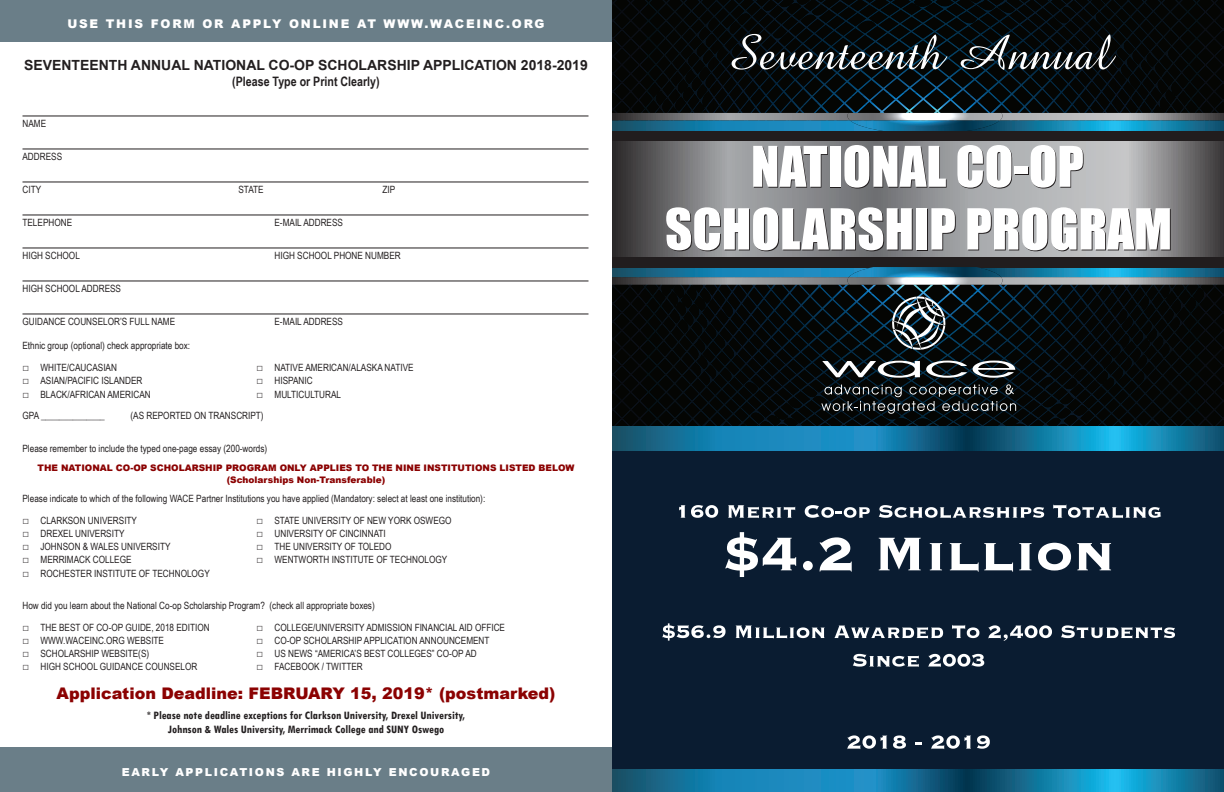
<style>
.page{position:relative;width:1224px;height:792px;background:#fff}
.page>*{position:absolute;margin:0;border:0;box-sizing:border-box;transform-origin:0 0}
.t1{font:900 16px "Arial";color:#8b0202}
.t2{font:700 14px "Arial";color:#231f20}
.t3{font:700 13px "Arial Narrow";color:#231f20}
.t4{font:700 condensed 12px/14px "Tw Cen";color:#231f20;text-align:center}
.t5{font:900 12px "Arial";letter-spacing:.15em;color:#fff}
.t6{font:900 11px "Arial";letter-spacing:.15em;color:#fff}
.t7{font:10px "Arial Narrow";color:#231f20}
.t8{font:900 9px/12px "Arial";color:#8b0202;text-align:center}
.s1{font-family:"Arial";font-size:11px}
</style>
<div class="page">
<div style="left:0;top:747px;width:621px;height:45px;background:#6a7e88"></div>
<div style="left:0;top:0;width:621px;height:42px;background:#6a7e88"></div>
<svg style="left:612px;top:285px;width:612px;height:141px;background:#040708"></svg>
<img style="left:746px;top:379px;width:337px;height:24px">
<img style="left:642px;top:285px;width:546px;height:63px">
<img style="left:695px;top:347px;width:443px;height:32px">
<img style="left:773px;top:378px;width:304px;height:31px">
<img style="left:775px;top:285px;width:276px;height:21px">
<svg style="left:612px;top:113px;width:612px;height:172px;background:#83888b"></svg>
<svg style="left:612px;top:121px;width:612px;height:156px;background:#177ca5"></svg>
<div style="left:612px;top:131px;width:612px;height:136px;background:#211d1e"></div>
<svg style="left:613px;top:141px;width:611px;height:116px;background:#8a8b8d"></svg>
<svg style="left:613px;top:149px;width:611px;height:100px;background:#818183"></svg>
<img style="left:847px;top:113px;width:155px;height:8px">
<img style="left:850px;top:121px;width:150px;height:10px">
<img style="left:850px;top:285px;width:11px;height:13px">
<img style="left:861px;top:285px;width:139px;height:13px">
<img style="left:847px;top:277px;width:155px;height:8px">
<img style="left:849px;top:267px;width:152px;height:10px">
<svg style="left:612px;top:426px;width:612px;height:366px;background:#1578a1"></svg>
<div style="left:612px;top:452px;width:612px;height:317px;background:#0a1c31"></div>
<svg style="left:830px;top:147px;width:11px;height:41px"></svg>
<div style="left:1015px;top:167px;width:14px;height:7px;background:#211d1e"></div>
<div style="left:917px;top:209px;width:11px;height:41px;background:#211d1e"></div>
<svg style="left:753px;top:146px;width:75px;height:42px;background:#d7d7d7"></svg>
<div style="left:830px;top:146px;width:10px;height:41px;background:#fff"></div>
<svg style="left:844px;top:145px;width:103px;height:44px;background:#d0d0d1"></svg>
<svg style="left:957px;top:145px;width:55px;height:44px;background:#dcdcdd"></svg>
<div style="left:1014px;top:166px;width:14px;height:8px;background:#fff"></div>
<svg style="left:1031px;top:145px;width:53px;height:44px;background:#dfdfe0"></svg>
<svg style="left:666px;top:207px;width:247px;height:44px;background:#d1d1d2"></svg>
<div style="left:916px;top:208px;width:11px;height:42px;background:#fff"></div>
<svg style="left:931px;top:208px;width:25px;height:42px"></svg>
<svg style="left:967px;top:207px;width:204px;height:44px;background:#dfdfdf"></svg>
<svg style="left:612px;top:0;width:612px;height:113px;background:#0e1517"></svg>
<svg style="left:679px;top:505px;width:6px;height:13px"></svg>
<svg style="left:691px;top:505px;width:27px;height:13px"></svg>
<svg style="left:728px;top:505px;width:67px;height:13px"></svg>
<svg style="left:805px;top:505px;width:65px;height:13px"></svg>
<svg style="left:879px;top:505px;width:165px;height:13px"></svg>
<svg style="left:1053px;top:505px;width:108px;height:13px"></svg>
<svg style="left:725px;top:532px;width:71px;height:45px"></svg>
<svg style="left:803px;top:561px;width:10px;height:10px"></svg>
<svg style="left:820px;top:537px;width:32px;height:35px"></svg>
<svg style="left:879px;top:538px;width:42px;height:32px"></svg>
<svg style="left:930px;top:543px;width:12px;height:27px"></svg>
<svg style="left:950px;top:543px;width:63px;height:29px"></svg>
<svg style="left:1019px;top:543px;width:13px;height:27px"></svg>
<svg style="left:1038px;top:543px;width:33px;height:28px"></svg>
<svg style="left:1077px;top:543px;width:34px;height:27px"></svg>
<svg style="left:662px;top:623px;width:64px;height:18px"></svg>
<svg style="left:736px;top:626px;width:89px;height:13px"></svg>
<svg style="left:834px;top:626px;width:109px;height:12px"></svg>
<svg style="left:952px;top:625px;width:27px;height:13px"></svg>
<svg style="left:988px;top:625px;width:64px;height:16px"></svg>
<svg style="left:1061px;top:625px;width:114px;height:13px"></svg>
<svg style="left:853px;top:654px;width:66px;height:13px"></svg>
<svg style="left:929px;top:654px;width:55px;height:13px"></svg>
<svg style="left:847px;top:735px;width:40px;height:14px"></svg>
<svg style="left:893px;top:735px;width:13px;height:14px"></svg>
<svg style="left:916px;top:742px;width:6px;height:3px"></svg>
<svg style="left:931px;top:735px;width:40px;height:14px"></svg>
<svg style="left:977px;top:735px;width:13px;height:14px"></svg>
<svg style="left:892px;top:296px;width:54px;height:54px"></svg>
<svg style="left:822px;top:361px;width:98px;height:17px"></svg>
<svg style="left:926px;top:361px;width:41px;height:17px"></svg>
<svg style="left:973px;top:361px;width:42px;height:17px"></svg>
<svg style="left:821px;top:384px;width:195px;height:30px;background:#272d30"></svg>
<hr style="left:22px;top:115px;width:566px;height:1px;background:#231f20">
<hr style="left:22px;top:148px;width:566px;height:1px;background:#231f20">
<hr style="left:22px;top:181px;width:566px;height:1px;background:#231f20">
<hr style="left:22px;top:214px;width:566px;height:1px;background:#231f20">
<hr style="left:22px;top:247px;width:566px;height:1px;background:#231f20">
<hr style="left:22px;top:280px;width:566px;height:1px;background:#231f20">
<hr style="left:22px;top:313px;width:566px;height:1px;background:#231f20">
<p class="t5" style="left:67px;top:15px;width:479px">USE THIS FORM OR APPLY ONLINE AT WWW.WACEINC.ORG</p>
<h2 class="t2" style="left:24px;top:56px;width:565px">SEVENTEENTH ANNUAL NATIONAL CO-OP SCHOLARSHIP APPLICATION 2018-2019</h2>
<h3 class="t3" style="left:232px;top:71px;width:149px">(Please Type or Print Clearly)</h3>
<p class="t7" style="left:22px;top:116px;width:25px">NAME</p>
<p class="t7" style="left:22px;top:149px;width:41px">ADDRESS</p>
<p class="t7" style="left:22px;top:182px;width:20px">CITY</p>
<p class="t7" style="left:239px;top:182px;width:27px">STATE</p>
<p class="t7" style="left:383px;top:182px;width:14px">ZIP</p>
<p class="t7" style="left:22px;top:215px;width:51px">TELEPHONE</p>
<p class="t7" style="left:274px;top:215px;width:70px">E-MAIL ADDRESS</p>
<p class="t7" style="left:22px;top:248px;width:59px">HIGH SCHOOL</p>
<p class="t7" style="left:275px;top:248px;width:128px">HIGH SCHOOL PHONE NUMBER</p>
<p class="t7" style="left:22px;top:281px;width:100px">HIGH SCHOOL ADDRESS</p>
<p class="t7" style="left:22px;top:314px;width:154px">GUIDANCE COUNSELOR’S FULL NAME</p>
<p class="t7" style="left:274px;top:314px;width:70px">E-MAIL ADDRESS</p>
<p class="t7" style="left:22px;top:338px;width:169px">Ethnic group (optional) check appropriate box:</p>
<p class="t7" style="left:22px;top:360px;width:96px"><span class="s1">□</span> WHITE/CAUCASIAN</p>
<p class="t7" style="left:256px;top:360px;width:159px"><span class="s1">□</span> NATIVE AMERICAN/ALASKA NATIVE</p>
<p class="t7" style="left:22px;top:373px;width:121px"><span class="s1">□</span> ASIAN/PACIFIC ISLANDER</p>
<p class="t7" style="left:256px;top:373px;width:58px"><span class="s1">□</span> HISPANIC</p>
<p class="t7" style="left:22px;top:387px;width:130px"><span class="s1">□</span> BLACK/AFRICAN AMERICAN</p>
<p class="t7" style="left:256px;top:387px;width:86px"><span class="s1">□</span> MULTICULTURAL</p>
<p class="t7" style="left:23px;top:408px;width:84px">GPA ______________</p>
<p class="t7" style="left:131px;top:408px;width:135px">(AS REPORTED ON TRANSCRIPT)</p>
<p class="t7" style="left:23px;top:441px;width:246px">Please remember to include the typed one-page essay (200-words)</p>
<p class="t8" style="left:38px;top:461px;width:538px">THE NATIONAL CO-OP SCHOLARSHIP PROGRAM ONLY APPLIES TO THE NINE INSTITUTIONS LISTED BELOW (Scholarships Non-Transferable)</p>
<p class="t7" style="left:22px;top:491px;width:464px">Please indicate to which of the following WACE Partner Institutions you have applied (Mandatory: select at least one institution):</p>
<p class="t7" style="left:22px;top:513px;width:116px"><span class="s1">□</span> CLARKSON UNIVERSITY</p>
<p class="t7" style="left:256px;top:513px;width:197px"><span class="s1">□</span> STATE UNIVERSITY OF NEW YORK OSWEGO</p>
<p class="t7" style="left:22px;top:526px;width:103px"><span class="s1">□</span> DREXEL UNIVERSITY</p>
<p class="t7" style="left:256px;top:526px;width:131px"><span class="s1">□</span> UNIVERSITY OF CINCINNATI</p>
<p class="t7" style="left:22px;top:539px;width:150px"><span class="s1">□</span> JOHNSON &amp; WALES UNIVERSITY</p>
<p class="t7" style="left:256px;top:539px;width:137px"><span class="s1">□</span> THE UNIVERSITY OF TOLEDO</p>
<p class="t7" style="left:22px;top:552px;width:111px"><span class="s1">□</span> MERRIMACK COLLEGE</p>
<p class="t7" style="left:256px;top:552px;width:192px"><span class="s1">□</span> WENTWORTH INSTITUTE OF TECHNOLOGY</p>
<p class="t7" style="left:22px;top:566px;width:189px"><span class="s1">□</span> ROCHESTER INSTITUTE OF TECHNOLOGY</p>
<p class="t7" style="left:23px;top:598px;width:354px">How did you learn about the National Co-op Scholarship Program? (check all appropriate boxes)</p>
<p class="t7" style="left:22px;top:620px;width:189px"><span class="s1">□</span> THE BEST OF CO-OP GUIDE, 2018 EDITION</p>
<p class="t7" style="left:256px;top:620px;width:250px"><span class="s1">□</span> COLLEGE/UNIVERSITY ADMISSION FINANCIAL AID OFFICE</p>
<p class="t7" style="left:22px;top:633px;width:143px"><span class="s1">□</span> WWW.WACEINC.ORG WEBSITE</p>
<p class="t7" style="left:256px;top:633px;width:235px"><span class="s1">□</span> CO-OP SCHOLARSHIP APPLICATION ANNOUNCEMENT</p>
<p class="t7" style="left:22px;top:646px;width:128px"><span class="s1">□</span> SCHOLARSHIP WEBSITE(S)</p>
<p class="t7" style="left:256px;top:646px;width:222px"><span class="s1">□</span> US NEWS “AMERICA’S BEST COLLEGES” CO-OP AD</p>
<p class="t7" style="left:22px;top:659px;width:176px"><span class="s1">□</span> HIGH SCHOOL GUIDANCE COUNSELOR</p>
<p class="t7" style="left:256px;top:659px;width:108px"><span class="s1">□</span> FACEBOOK / TWITTER</p>
<h1 class="t1" style="left:56px;top:681px;width:501px">Application Deadline: FEBRUARY 15, 2019* (postmarked)</h1>
<p class="t4" style="left:147px;top:707px;width:320px">* Please note deadline exceptions for Clarkson University, Drexel University,<br>Johnson &amp; Wales University, Merrimack College and SUNY Oswego</p>
<p class="t6" style="left:122px;top:764px;width:370px">EARLY APPLICATIONS ARE HIGHLY ENCOURAGED</p>
</div>
